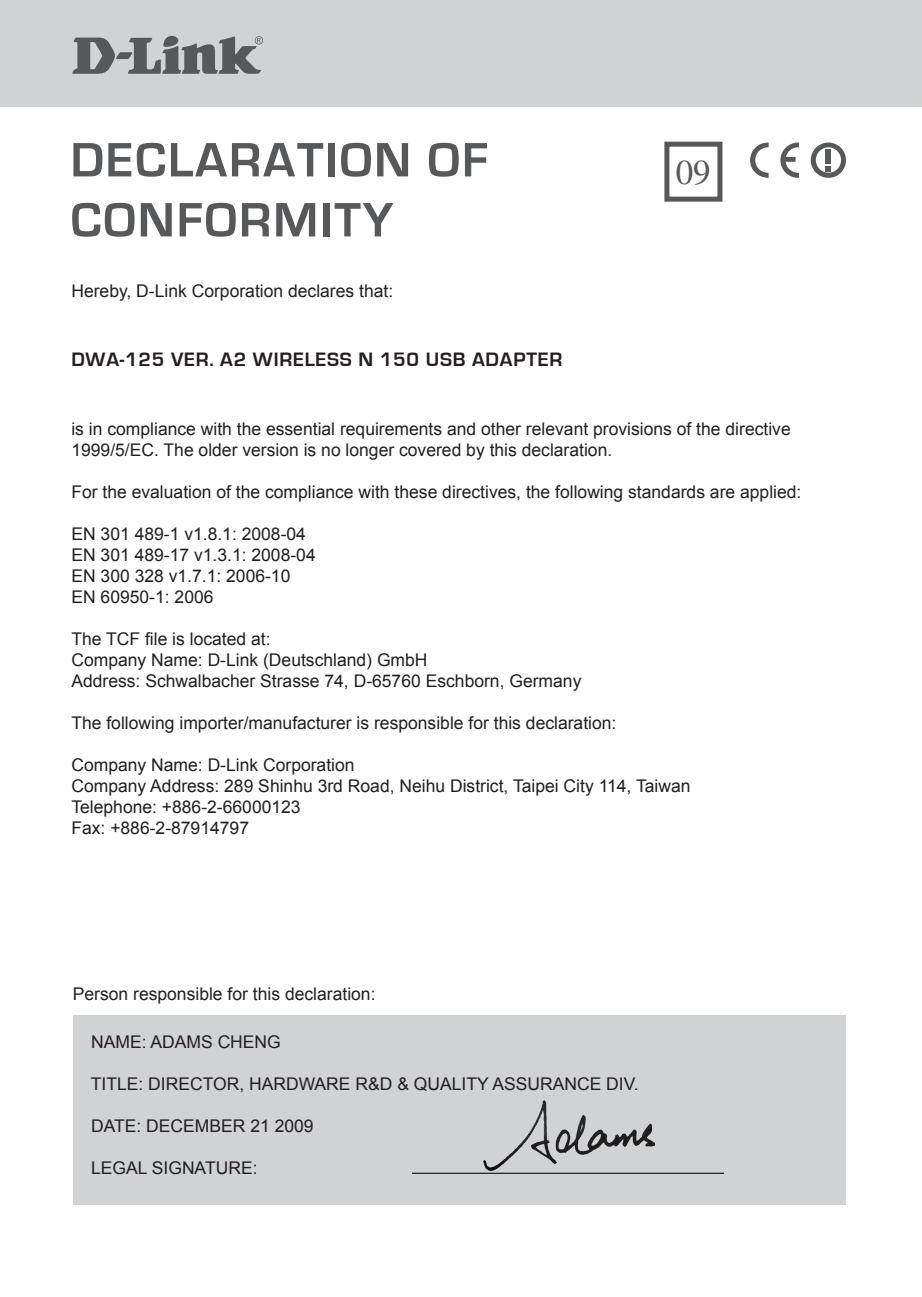
<style>
.page{position:relative;width:922px;height:1297px;background:#fff}
.page>*{position:absolute;margin:0;border:0;box-sizing:border-box;transform-origin:0 0}
.t1{font:700 50px "Eurostile";letter-spacing:.04em;color:#57585a}
.t2{font:35px "Times";color:#57585a}
.t3{font:700 20px "Eurostile";letter-spacing:.04em;color:#231f20}
.t4{font:17.5px/21px "Arial";color:#231f20}
</style>
<div class="page">
<div style="left:1px;top:0;width:920px;height:107px;background:#d1d2d4"></div>
<div style="left:664px;top:142px;width:58px;height:60px;border:5px solid #57585a"></div>
<div style="left:74px;top:1015px;width:771px;height:189px;background:#d1d2d4"></div>
<hr style="left:412px;top:1173px;width:311px;height:1px;background:#231f20">
<img style="left:483px;top:1101px;width:171px;height:70px">
<svg style="left:72px;top:36px;width:191px;height:38px"></svg>
<svg style="left:750px;top:143px;width:18px;height:35px"></svg>
<svg style="left:780px;top:143px;width:18px;height:35px"></svg>
<svg style="left:810px;top:143px;width:35px;height:35px"></svg>
<h1 class="t1" style="left:70px;top:133px;width:419px">DECLARATION OF</h1>
<h1 class="t1" style="left:70px;top:193px;width:324px">CONFORMITY</h1>
<p class="t4" style="left:71px;top:280px;width:323px">Hereby, D-Link Corporation declares that:</p>
<p class="t3" style="left:71px;top:348px;width:492px">DWA-125 VER. A2 WIRELESS N 150 USB ADAPTER</p>
<h2 class="t2" style="left:675px;top:152px;width:36px">09</h2>
<p class="t4" style="left:71px;top:418px;width:720px">is in compliance with the essential requirements and other relevant provisions of the directive<br>1999/5/EC. The older version is no longer covered by this declaration.</p>
<p class="t4" style="left:71px;top:481px;width:731px">For the evaluation of the compliance with these directives, the following standards are applied:</p>
<p class="t4" style="left:71px;top:523px;width:246px">EN 301 489-1 v1.8.1: 2008-04<br>EN 301 489-17 v1.3.1: 2008-04<br>EN 300 328 v1.7.1: 2006-10<br>EN 60950-1: 2006</p>
<p class="t4" style="left:71px;top:628px;width:511px">The TCF file is located at:<br>Company Name: D-Link (Deutschland) GmbH<br>Address: Schwalbacher Strasse 74, D-65760 Eschborn, Germany</p>
<p class="t4" style="left:71px;top:712px;width:546px">The following importer/manufacturer is responsible for this declaration:</p>
<p class="t4" style="left:71px;top:754px;width:620px">Company Name: D-Link Corporation<br>Company Address: 289 Shinhu 3rd Road, Neihu District, Taipei City 114, Taiwan Telephone: +886-2-66000123<br>Fax: +886-2-87914797</p>
<p class="t4" style="left:73px;top:983px;width:304px">Person responsible for this declaration:</p>
<p class="t4" style="left:91px;top:1031px;width:191px">NAME: ADAMS CHENG</p>
<p class="t4" style="left:91px;top:1073px;width:549px">TITLE: DIRECTOR, HARDWARE R&amp;D &amp; QUALITY ASSURANCE DIV.</p>
<p class="t4" style="left:91px;top:1115px;width:224px">DATE: DECEMBER 21 2009</p>
<p class="t4" style="left:91px;top:1157px;width:168px">LEGAL SIGNATURE:</p>
</div>
